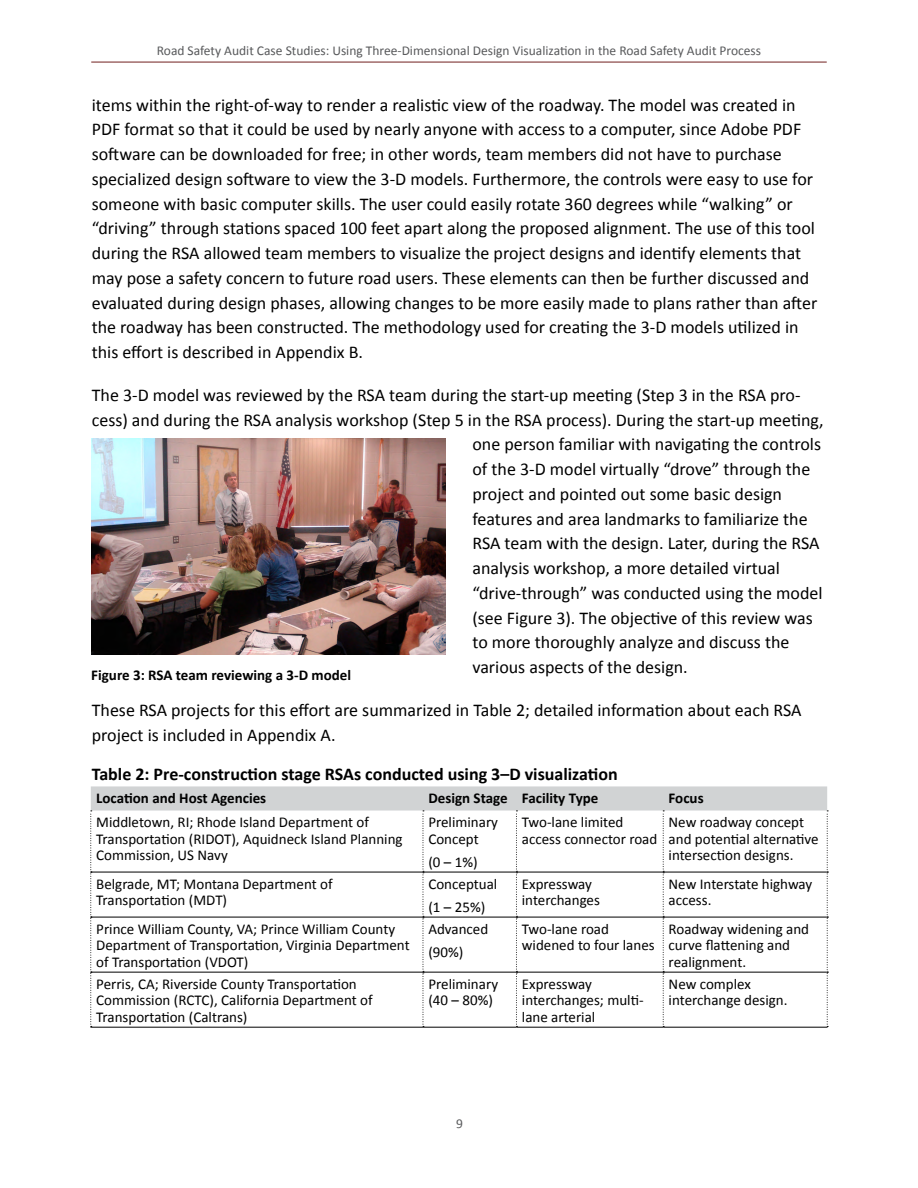
<style>
.page{position:relative;width:918px;height:1188px;background:#fff}
.page>*{position:absolute;margin:0;border:0;box-sizing:border-box;transform-origin:0 0}
.t1{font:18px/24.8px "Calibri";color:#000}
.t2{font:700 18px "Calibri";color:#000}
.t3{font:15px/16.5px "Calibri";color:#000}
.t4{font:700 15px "Calibri";color:#000}
.t5{font:13.5px "Calibri";color:#58595b}
</style>
<div class="page">
<hr style="left:91px;top:62px;width:736px;height:1px;background:#711f1e">
<svg style="left:90px;top:786px;width:738px;height:241px"></svg>
<hr style="left:91px;top:872px;width:332px;height:1px;background:#000">
<hr style="left:423px;top:872px;width:93px;height:1px;background:#000">
<hr style="left:516px;top:872px;width:147px;height:1px;background:#000">
<hr style="left:663px;top:872px;width:164px;height:1px;background:#000">
<hr style="left:91px;top:917px;width:332px;height:1px;background:#000">
<hr style="left:423px;top:917px;width:93px;height:1px;background:#000">
<hr style="left:516px;top:917px;width:147px;height:1px;background:#000">
<hr style="left:663px;top:917px;width:164px;height:1px;background:#000">
<hr style="left:91px;top:972px;width:332px;height:1px;background:#000">
<hr style="left:423px;top:972px;width:93px;height:1px;background:#000">
<hr style="left:516px;top:972px;width:147px;height:1px;background:#000">
<hr style="left:663px;top:972px;width:164px;height:1px;background:#000">
<hr style="left:90px;top:1027px;width:333px;height:1px;background:#000">
<hr style="left:423px;top:1027px;width:93px;height:1px;background:#000">
<hr style="left:516px;top:1027px;width:147px;height:1px;background:#000">
<hr style="left:663px;top:1027px;width:165px;height:1px;background:#000">
<img style="left:92px;top:439px;width:354px;height:215px">
<p class="t5" style="left:157px;top:42px;width:606px">Road Safety Audit Case Studies: Using Three-Dimensional Design Visualization in the Road Safety Audit Process</p>
<p class="t1" style="left:92px;top:92px;width:727px">items within the right-of-way to render a realistic view of the roadway. The model was created in PDF format so that it could be used by nearly anyone with access to a computer, since Adobe PDF software can be downloaded for free; in other words, team members did not have to purchase specialized design software to view the 3-D models. Furthermore, the controls were easy to use for someone with basic computer skills. The user could easily rotate 360 degrees while “walking” or “driving” through stations spaced 100 feet apart along the proposed alignment. The use of this tool during the RSA allowed team members to visualize the project designs and identify elements that may pose a safety concern to future road users. These elements can then be further discussed and evaluated during design phases, allowing changes to be more easily made to plans rather than after the roadway has been constructed. The methodology used for creating the 3-D models utilized in this effort is described in Appendix B.</p>
<p class="t1" style="left:92px;top:383px;width:710px">The 3-D model was reviewed by the RSA team during the start-up meeting (Step 3 in the RSA pro-</p>
<p class="t1" style="left:92px;top:407px;width:733px">cess) and during the RSA analysis workshop (Step 5 in the RSA process). During the start-up meeting,</p>
<p class="t1" style="left:472px;top:432px;width:350px">one person familiar with navigating the controls</p>
<p class="t1" style="left:472px;top:457px;width:339px">of the 3-D model virtually “drove” through the</p>
<p class="t1" style="left:472px;top:482px;width:311px">project and pointed out some basic design</p>
<p class="t1" style="left:472px;top:506px;width:337px">features and area landmarks to familiarize the</p>
<p class="t1" style="left:472px;top:531px;width:349px">RSA team with the design. Later, during the RSA</p>
<p class="t1" style="left:472px;top:556px;width:309px">analysis workshop, a more detailed virtual</p>
<p class="t1" style="left:472px;top:581px;width:352px">“drive-through” was conducted using the model</p>
<p class="t1" style="left:472px;top:605px;width:342px">(see Figure 3). The objective of this review was</p>
<p class="t1" style="left:472px;top:630px;width:318px">to more thoroughly analyze and discuss the</p>
<p class="t1" style="left:472px;top:655px;width:217px">various aspects of the design.</p>
<p class="t1" style="left:92px;top:698px;width:711px">These RSA projects for this effort are summarized in Table 2; detailed information about each RSA project is included in Appendix A.</p>
<p class="t2" style="left:92px;top:762px;width:527px">Table 2: Pre-construction stage RSAs conducted using 3–D visualization</p>
<p class="t4" style="left:96px;top:789px;width:172px">Location and Host Agencies</p>
<p class="t4" style="left:428px;top:789px;width:172px">Design Stage Facility Type</p>
<p class="t4" style="left:669px;top:789px;width:37px">Focus</p>
<p class="t3" style="left:96px;top:814px;width:308px">Middletown, RI; Rhode Island Department of<br>Transportation (RIDOT), Aquidneck Island Planning<br>Commission, US Navy</p>
<p class="t3" style="left:428px;top:814px;width:71px">Preliminary<br>Concept</p>
<p class="t4" style="left:91px;top:665px;width:261px">Figure 3: RSA team reviewing a 3-D model</p>
<p class="t3" style="left:522px;top:814px;width:137px">Two-lane limited access connector road</p>
<p class="t3" style="left:669px;top:814px;width:152px">New roadway concept and potential alternative intersection designs.</p>
<p class="t3" style="left:428px;top:853px;width:51px">(0 – 1%)</p>
<p class="t3" style="left:96px;top:876px;width:238px">Belgrade, MT; Montana Department of<br>Transportation (MDT)</p>
<p class="t3" style="left:428px;top:872px;width:70px;line-height:23px">Conceptual (1 – 25%)</p>
<p class="t3" style="left:522px;top:876px;width:80px">Expressway interchanges</p>
<p class="t3" style="left:669px;top:876px;width:145px">New Interstate highway access.</p>
<p class="t3" style="left:96px;top:921px;width:315px">Prince William County, VA; Prince William County<br>Department of Transportation, Virginia Department of Transportation (VDOT)</p>
<p class="t3" style="left:428px;top:917px;width:61px;line-height:23px">Advanced (90%)</p>
<p class="t3" style="left:522px;top:921px;width:134px">Two-lane road widened to four lanes</p>
<p class="t3" style="left:669px;top:921px;width:142px">Roadway widening and curve flattening and realignment.</p>
<p class="t3" style="left:96px;top:976px;width:278px">Perris, CA; Riverside County Transportation<br>Commission (RCTC), California Department of<br>Transportation (Caltrans)</p>
<p class="t3" style="left:428px;top:976px;width:71px">Preliminary (40 – 80%)</p>
<p class="t3" style="left:522px;top:976px;width:123px">Expressway interchanges; multi&shy;lane arterial</p>
<p class="t3" style="left:669px;top:976px;width:120px">New complex interchange design.</p>
<p class="t5" style="left:456px;top:1115px;width:8px">9</p>
</div>
